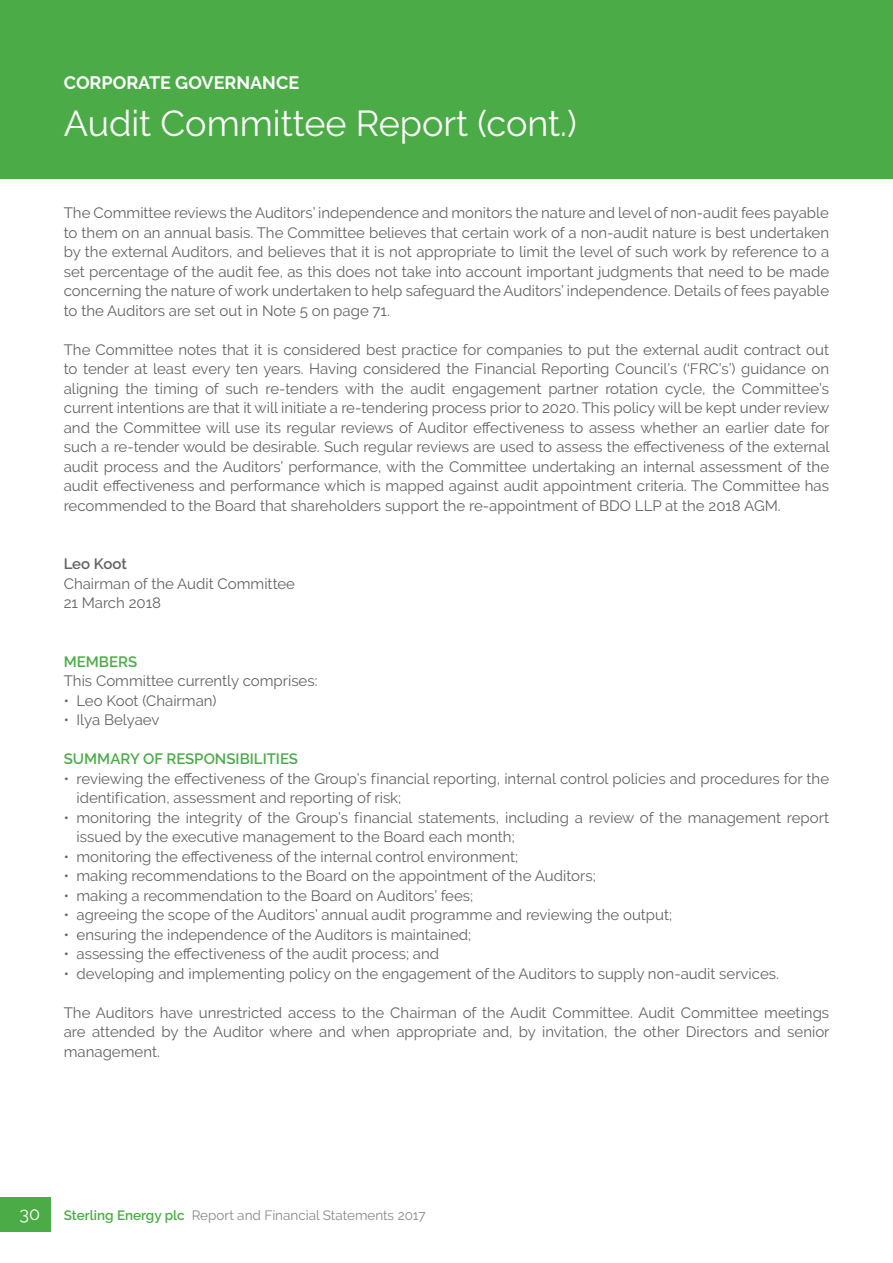
<style>
.page{position:relative;width:893px;height:1263px;background:#fff}
.page>*{position:absolute;margin:0;border:0;box-sizing:border-box;transform-origin:0 0}
.Heading_1{font:36px "Raleway";color:#fff}
.t1{font:700 18px "Raleway";color:#fff}
.t2{font:18px "Raleway";color:#fff}
.Body_Copy_Plain{font:15px/19.5px "Raleway";color:#636366;text-align:justify}
.Heading_2{font:600 15px "Raleway";color:#4bac47}
.Body_Copy_Bold{font:600 15px "Raleway";letter-spacing:-.005em;color:#636366}
.t3{font:13.5px "Raleway";color:#87898c}
.s1{font-weight:600;color:#4bac47}
</style>
<div class="page">
<div style="left:0;top:1197px;width:51px;height:34px;background:#4bac47"></div>
<div style="left:0;top:0;width:893px;height:179px;background:#4bac47"></div>
<p class="t1" style="left:64px;top:73px;width:237px">CORPORATE GOVERNANCE</p>
<p class="Heading_1" style="left:64px;top:102px;width:514px">Audit Committee Report (cont.)</p>
<p class="Body_Copy_Plain" style="left:64px;top:203px;width:767px">The Committee reviews the Auditors’ independence and monitors the nature and level of non-audit fees payable to them on an annual basis. The Committee believes that certain work of a non-audit nature is best undertaken by the external Auditors, and believes that it is not appropriate to limit the level of such work by reference to a set percentage of the audit fee, as this does not take into account important judgments that need to be made concerning the nature of work undertaken to help safeguard the Auditors’ independence. Details of fees payable to the Auditors are set out in Note 5 on page 71.</p>
<p class="Body_Copy_Plain" style="left:64px;top:340px;width:767px">The Committee notes that it is considered best practice for companies to put the external audit contract out to tender at least every ten years. Having considered the Financial Reporting Council’s (‘FRC’s’) guidance on aligning the timing of such re-tenders with the audit engagement partner rotation cycle, the Committee’s current intentions are that it will initiate a re-tendering process prior to 2020. This policy will be kept under review and the Committee will use its regular reviews of Auditor effectiveness to assess whether an earlier date for such a re-tender would be desirable. Such regular reviews are used to assess the effectiveness of the external audit process and the Auditors’ performance, with the Committee undertaking an internal assessment of the audit effectiveness and performance which is mapped against audit appointment criteria. The Committee has recommended to the Board that shareholders support the re-appointment of BDO LLP at the 2018 AGM.</p>
<p class="Body_Copy_Bold" style="left:64px;top:555px;width:65px">Leo Koot</p>
<p class="Body_Copy_Plain" style="left:64px;top:574px;width:233px">Chairman of the Audit Committee</p>
<p class="Body_Copy_Plain" style="left:64px;top:593px;width:99px">21 March 2018</p>
<p class="Heading_2" style="left:64px;top:653px;width:75px">MEMBERS</p>
<p class="Body_Copy_Plain" style="left:64px;top:671px;width:255px">This Committee currently comprises:</p>
<p class="Body_Copy_Plain" style="left:64px;top:691px;width:154px">• Leo Koot (Chairman)</p>
<p class="Body_Copy_Plain" style="left:64px;top:710px;width:97px">• Ilya Belyaev</p>
<p class="Heading_2" style="left:64px;top:750px;width:236px">SUMMARY OF RESPONSIBILITIES</p>
<p class="Body_Copy_Plain" style="left:77px;top:769px;width:754px;text-indent:-13px">• reviewing the effectiveness of the Group’s financial reporting, internal control policies and procedures for the identification, assessment and reporting of risk;</p>
<p class="Body_Copy_Plain" style="left:77px;top:808px;width:754px;text-indent:-13px">• monitoring the integrity of the Group’s financial statements, including a review of the management report issued by the executive management to the Board each month;</p>
<p class="Body_Copy_Plain" style="left:64px;top:847px;width:456px">• monitoring the effectiveness of the internal control environment;</p>
<p class="Body_Copy_Plain" style="left:64px;top:866px;width:533px">• making recommendations to the Board on the appointment of the Auditors;</p>
<p class="Body_Copy_Plain" style="left:64px;top:886px;width:411px">• making a recommendation to the Board on Auditors’ fees;</p>
<p class="Body_Copy_Plain" style="left:64px;top:905px;width:610px">• agreeing the scope of the Auditors’ annual audit programme and reviewing the output;</p>
<p class="Body_Copy_Plain" style="left:64px;top:925px;width:409px">• ensuring the independence of the Auditors is maintained;</p>
<p class="Body_Copy_Plain" style="left:64px;top:944px;width:377px">• assessing the effectiveness of the audit process; and</p>
<p class="Body_Copy_Plain" style="left:64px;top:964px;width:717px">• developing and implementing policy on the engagement of the Auditors to supply non-audit services.</p>
<p class="Body_Copy_Plain" style="left:64px;top:1003px;width:767px">The Auditors have unrestricted access to the Chairman of the Audit Committee. Audit Committee meetings are attended by the Auditor where and when appropriate and, by invitation, the other Directors and senior management.</p>
<p class="t2" style="left:19px;top:1204px;width:22px">30</p>
<p class="t3" style="left:64px;top:1208px;width:363px"><span class="s1">Sterling Energy plc</span> Report and Financial Statements 2017</p>
</div>
